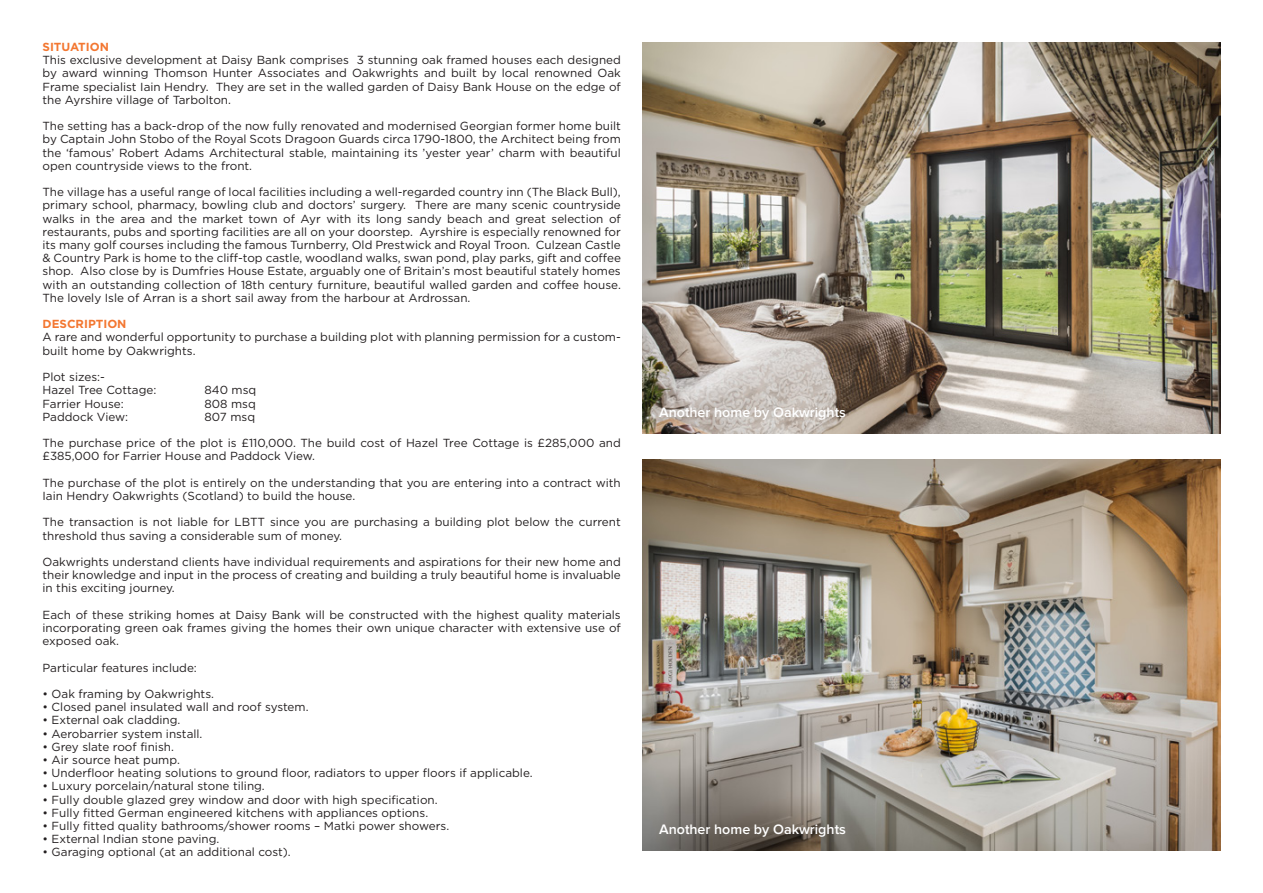
<style>
.page{position:relative;width:1263px;height:893px;background:#fff}
.page>*{position:absolute;margin:0;border:0;box-sizing:border-box;transform-origin:0 0}
._9_heads{font:600 14.25px "Proxima Nova";color:#fff}
.Body_Text{font:11.7px/13.2px "Gotham HTF";color:#231f20;text-align:justify}
.Headings_Text{font:700 11.7px "Gotham HTF";color:#f37731}
</style>
<div class="page">
<img style="left:642px;top:43px;width:578px;height:390px">
<img style="left:642px;top:460px;width:578px;height:390px">
<p class="Headings_Text" style="left:43px;top:40px;width:68px">SITUATION</p>
<p class="Body_Text" style="left:43px;top:53px;width:580px">This exclusive development at Daisy Bank comprises 3 stunning oak framed houses each designed by award winning Thomson Hunter Associates and Oakwrights and built by local renowned Oak Frame specialist Iain Hendry. They are set in the walled garden of Daisy Bank House on the edge of the Ayrshire village of Tarbolton.</p>
<p class="Body_Text" style="left:43px;top:119px;width:580px">The setting has a back-drop of the now fully renovated and modernised Georgian former home built by Captain John Stobo of the Royal Scots Dragoon Guards circa 1790-1800, the Architect being from the ‘famous’ Robert Adams Architectural stable, maintaining its ’yester year’ charm with beautiful open countryside views to the front.</p>
<p class="Body_Text" style="left:43px;top:185px;width:580px">The village has a useful range of local facilities including a well-regarded country inn (The Black Bull), primary school, pharmacy, bowling club and doctors’ surgery. There are many scenic countryside walks in the area and the market town of Ayr with its long sandy beach and great selection of restaurants, pubs and sporting facilities are all on your doorstep. Ayrshire is especially renowned for its many golf courses including the famous Turnberry, Old Prestwick and Royal Troon. Culzean Castle &amp; Country Park is home to the cliff-top castle, woodland walks, swan pond, play parks, gift and coffee shop. Also close by is Dumfries House Estate, arguably one of Britain’s most beautiful stately homes with an outstanding collection of 18th century furniture, beautiful walled garden and coffee house.<br>The lovely Isle of Arran is a short sail away from the harbour at Ardrossan.</p>
<p class="Headings_Text" style="left:43px;top:317px;width:86px">DESCRIPTION</p>
<p class="Body_Text" style="left:43px;top:331px;width:580px">A rare and wonderful opportunity to purchase a building plot with planning permission for a custom&shy;built home by Oakwrights.</p>
<p class="Body_Text" style="left:43px;top:370px;width:64px">Plot sizes:-</p>
<p class="Body_Text" style="left:43px;top:383px;width:115px">Hazel Tree Cottage:</p>
<p class="Body_Text" style="left:205px;top:383px;width:53px">840 msq</p>
<p class="Body_Text" style="left:43px;top:397px;width:83px">Farrier House:</p>
<p class="Body_Text" style="left:205px;top:397px;width:53px">808 msq</p>
<p class="Body_Text" style="left:43px;top:410px;width:87px">Paddock View:</p>
<p class="Body_Text" style="left:205px;top:410px;width:52px">807 msq</p>
<p class="Body_Text" style="left:43px;top:436px;width:580px">The purchase price of the plot is £110,000. The build cost of Hazel Tree Cottage is £285,000 and £385,000 for Farrier House and Paddock View.</p>
<p class="Body_Text" style="left:43px;top:476px;width:580px">The purchase of the plot is entirely on the understanding that you are entering into a contract with<br>Iain Hendry Oakwrights (Scotland) to build the house.</p>
<p class="Body_Text" style="left:43px;top:515px;width:580px">The transaction is not liable for LBTT since you are purchasing a building plot below the current threshold thus saving a considerable sum of money.</p>
<p class="Body_Text" style="left:43px;top:555px;width:580px">Oakwrights understand clients have individual requirements and aspirations for their new home and their knowledge and input in the process of creating and building a truly beautiful home is invaluable in this exciting journey.</p>
<p class="Body_Text" style="left:43px;top:608px;width:580px">Each of these striking homes at Daisy Bank will be constructed with the highest quality materials incorporating green oak frames giving the homes their own unique character with extensive use of exposed oak.</p>
<p class="Body_Text" style="left:43px;top:661px;width:156px">Particular features include:</p>
<p class="Body_Text" style="left:43px;top:687px;width:173px">• Oak framing by Oakwrights.</p>
<p class="Body_Text" style="left:43px;top:700px;width:267px">• Closed panel insulated wall and roof system.</p>
<p class="Body_Text" style="left:43px;top:713px;width:139px">• External oak cladding.</p>
<p class="Body_Text" style="left:43px;top:727px;width:161px">• Aerobarrier system install.</p>
<p class="Body_Text" style="left:43px;top:740px;width:133px">• Grey slate roof finish.</p>
<p class="Body_Text" style="left:43px;top:753px;width:139px">• Air source heat pump.</p>
<p class="Body_Text" style="left:43px;top:766px;width:492px">• Underfloor heating solutions to ground floor, radiators to upper floors if applicable.</p>
<p class="Body_Text" style="left:43px;top:779px;width:224px">• Luxury porcelain/natural stone tiling.</p>
<p class="Body_Text" style="left:43px;top:793px;width:397px">• Fully double glazed grey window and door with high specification.</p>
<p class="Body_Text" style="left:43px;top:806px;width:387px">• Fully fitted German engineered kitchens with appliances options.</p>
<p class="Body_Text" style="left:43px;top:819px;width:408px">• Fully fitted quality bathrooms/shower rooms – Matki power showers.</p>
<p class="Body_Text" style="left:43px;top:832px;width:178px">• External Indian stone paving.</p>
<p class="Body_Text" style="left:43px;top:845px;width:250px">• Garaging optional (at an additional cost).</p>
<p class="_9_heads" style="left:659px;top:405px;width:188px">Another home by Oakwrights</p>
<p class="_9_heads" style="left:659px;top:822px;width:188px">Another home by Oakwrights</p>
</div>
